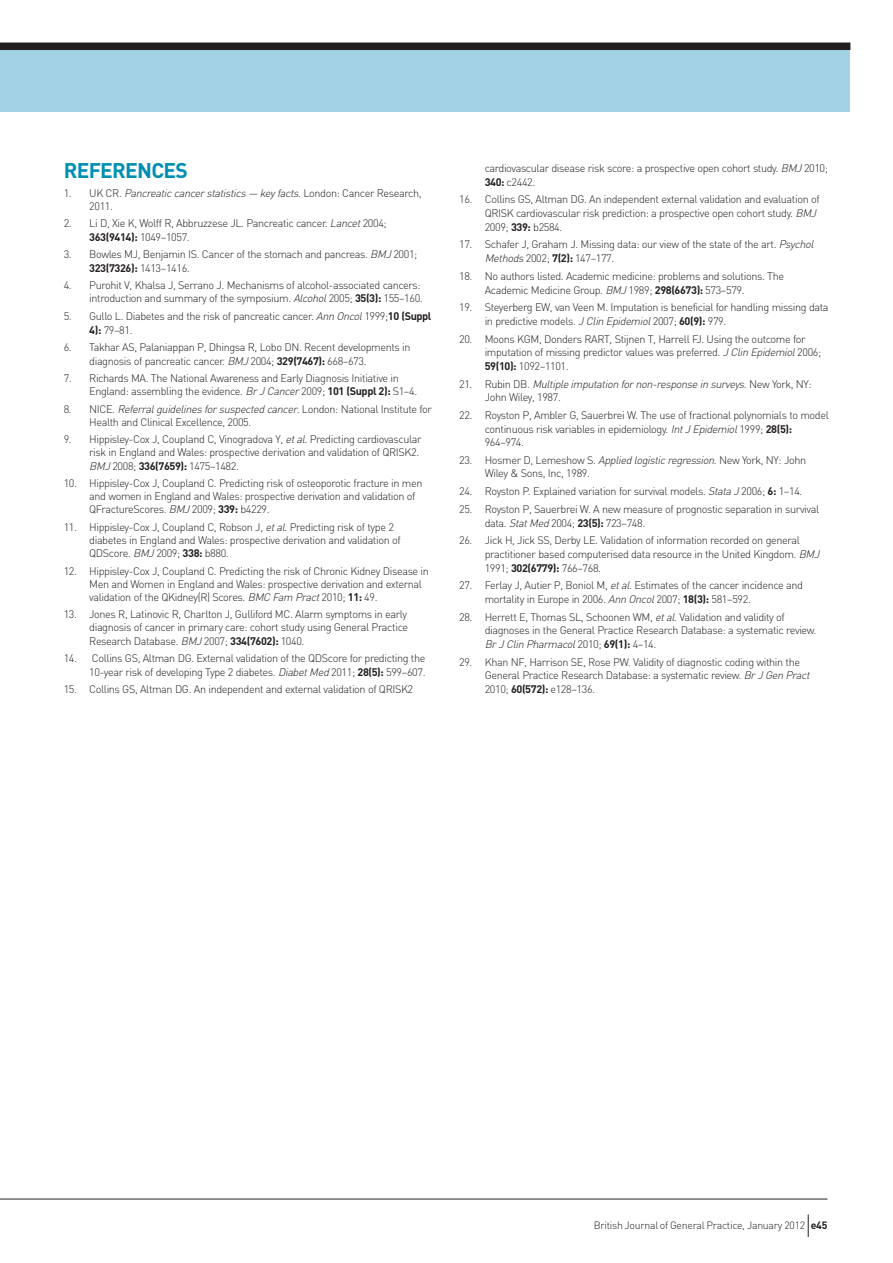
<style>
.page{position:relative;width:893px;height:1263px;background:#fff}
.page>*{position:absolute;margin:0;border:0;box-sizing:border-box;transform-origin:0 0}
.t1{font:700 21px "DIN";letter-spacing:-.035em;color:#008fb3}
.t2{font:300 10.8px/13.6px "DIN";letter-spacing:-.035em;color:#231f20}
.t3{font:italic 300 10.8px/13.4px "DIN";color:#231f20}
.t4{font:300 10.5px "DIN";letter-spacing:-.025em;color:#231f20}
.s1{font-style:italic}
.s2{font-weight:700}
.s3{font-style:normal}
</style>
<div class="page">
<div style="left:0;top:48px;width:850px;height:64px;background:#a2d2e3"></div>
<div style="left:0;top:43px;width:850px;height:7px;background:#231f20"></div>
<hr style="left:0;top:1199px;width:827px;height:1px;background:#231f20">
<svg style="left:808px;top:1214px;width:1px;height:23px"></svg>
<h1 class="t1" style="left:64px;top:159px;width:126px">REFERENCES</h1>
<p class="t2" style="left:89px;top:187px;width:334px;line-height:13px;text-indent:-26px">1. UK CR. <span class="s1">Pancreaticcancerstatistics—key facts</span>. London: Cancer Research,<br>2011.</p>
<p class="t2" style="left:89px;top:217px;width:299px;text-indent:-26px">2. Li D, Xie K, Wolff R, Abbruzzese JL. Pancreatic cancer. <span class="s1">Lancet</span>2004;<br><span class="s2">363(9414):</span> 1049–1057.</p>
<p class="t2" style="left:89px;top:248px;width:330px;text-indent:-26px">3. Bowles MJ, Benjamin IS. Cancer of the stomach and pancreas. <span class="s1">BMJ</span>2001;<br><span class="s2">323(7326):</span> 1413–1416.</p>
<p class="t2" style="left:64px;top:278px;width:361px;text-align:right">4. Purohit V, Khalsa J, Serrano J. Mechanisms of alcohol-associated cancers: introduction and summary of the symposium. <span class="s1">Alcohol</span>2005; <span class="s2">35(3):</span> 155–160.</p>
<p class="t2" style="left:89px;top:310px;width:344px;text-indent:-26px">5. Gullo L. Diabetes and the risk of pancreatic cancer. <span class="s1">AnnOncol</span>1999;<span class="s2">10 (Suppl<br>4):</span> 79–81.</p>
<p class="t2" style="left:89px;top:340px;width:323px;text-indent:-26px">6. Takhar AS, Palaniappan P, Dhingsa R, Lobo DN. Recent developments in diagnosis of pancreatic cancer. <span class="s1">BMJ</span>2004; <span class="s2">329(7467):</span> 668–673.</p>
<p class="t2" style="left:89px;top:371px;width:329px;text-indent:-26px">7. Richards MA. The National Awareness and Early Diagnosis Initiative in<br>England: assembling the evidence. <span class="s1">BrJCancer</span>2009; <span class="s2">101 (Suppl 2):</span> S1–4.</p>
<p class="t2" style="left:89px;top:402px;width:344px;line-height:13px;text-indent:-26px">8. NICE. <span class="s1">Referralguidelinesforsuspectedcancer</span>. London: National Institute for<br>Health and Clinical Excellence, 2005.</p>
<p class="t2" style="left:89px;top:433px;width:334px;line-height:13.2px;text-indent:-26px">9. Hippisley-Cox J, Coupland C, Vinogradova Y, <span class="s1">etal</span>. Predicting cardiovascular risk in England and Wales: prospective derivation and validation of QRISK2.<br><span class="s1">BMJ</span>2008; <span class="s2">336(7659):</span> 1475–1482.</p>
<p class="t2" style="left:89px;top:476px;width:335px;line-height:13.2px;text-indent:-26px">10. Hippisley-Cox J, Coupland C. Predicting risk of osteoporotic fracture in men and women in England and Wales: prospective derivation and validation of<br>QFractureScores. <span class="s1">BMJ</span>2009; <span class="s2">339:</span> b4229.</p>
<p class="t2" style="left:89px;top:520px;width:313px;line-height:13.2px;text-indent:-26px">11. Hippisley-Cox J, Coupland C, Robson J, <span class="s1">etal</span>. Predicting risk of type 2 diabetes in England and Wales: prospective derivation and validation of<br>QDScore. <span class="s1">BMJ</span>2009; <span class="s2">338:</span> b880.</p>
<p class="t2" style="left:89px;top:564px;width:341px;line-height:13.2px;text-indent:-26px">12. Hippisley-Cox J, Coupland C. Predicting the risk of Chronic Kidney Disease in<br>Men and Women in England and Wales: prospective derivation and external validation of the QKidney(R) Scores. <span class="s1">BMCFamPract</span>2010; <span class="s2">11:</span> 49.</p>
<p class="t2" style="left:89px;top:608px;width:320px;line-height:13.2px;text-align:justify;text-indent:-26px">13. Jones R, Latinovic R, Charlton J, Gulliford MC. Alarm symptoms in early diagnosis of cancer in primary care: cohort study using General Practice Research Database. <span class="s1">BMJ</span>2007; <span class="s2">334(7602):</span> 1040.</p>
<p class="t2" style="left:64px;top:652px;width:363px;text-align:right">14. Collins GS, Altman DG. External validation of the QDScore for predicting the<br>10-year risk of developing Type 2 diabetes. <span class="s1">DiabetMed</span>2011; <span class="s2">28(5):</span> 599–607.</p>
<p class="t2" style="left:64px;top:682px;width:351px">15. Collins GS, Altman DG. An independent and external validation of QRISK2</p>
<p class="t2" style="left:485px;top:161px;width:345px">cardiovascular disease risk score: a prospective open cohort study. <span class="s1">BMJ</span>2010;<br><span class="s2">340:</span> c2442.</p>
<p class="t2" style="left:485px;top:193px;width:336px;text-align:justify;text-indent:-26px">16. Collins GS, Altman DG. An independent external validation and evaluation of QRISK cardiovascular risk prediction: a prospective open cohort study. <span class="s1">BMJ </span>2009; <span class="s2">339:</span> b2584.</p>
<p class="t2" style="left:485px;top:238px;width:333px;text-indent:-26px">17. Schafer J, Graham J. Missing data: our view of the state of the art. <span class="s1">Psychol<br>Methods</span>2002; <span class="s2">7(2):</span> 147–177.</p>
<p class="t2" style="left:485px;top:269px;width:301px;text-indent:-26px">18. No authors listed. Academic medicine: problems and solutions. The<br>Academic Medicine Group. <span class="s1">BMJ</span>1989; <span class="s2">298(6673):</span> 573–579.</p>
<p class="t2" style="left:485px;top:301px;width:345px;text-indent:-26px">19. Steyerberg EW, van Veen M. Imputation is beneficial for handling missing data in predictive models. <span class="s1">JClinEpidemiol</span>2007; <span class="s2">60(9):</span> 979.</p>
<p class="t2" style="left:485px;top:332px;width:338px;text-indent:-26px">20. Moons KGM, Donders RART, Stijnen T, Harrell FJ. Using the outcome for imputation of missing predictor values was preferred. <span class="s1">JClinEpidemiol</span>2006;<br><span class="s2">59(10):</span> 1092–1101.</p>
<p class="t3" style="left:485px;top:377px;width:329px;text-indent:-26px"><span class="s3">2 1 . R u b i n D B .</span> Multiple imputation for non-response in surveys. <span class="s3">N ew Yo r k , N Y :<br>John Wiley, 1987.</span></p>
<p class="t2" style="left:485px;top:408px;width:346px;text-indent:-26px">22. Royston P, Ambler G, Sauerbrei W. The use of fractional polynomials to model continuous risk variables in epidemiology. <span class="s1">IntJEpidemiol</span>1999; <span class="s2">28(5):<br></span>964–974.</p>
<p class="t2" style="left:485px;top:453px;width:323px;text-indent:-26px">23. Hosmer D, Lemeshow S. <span class="s1">Appliedlogisticregression</span>. New York, NY: John<br>Wiley &amp; Sons, Inc, 1989.</p>
<p class="t2" style="left:459px;top:485px;width:345px">24. Royston P. Explained variation for survival models. <span class="s1">StataJ</span>2006; <span class="s2">6:</span> 1–14.</p>
<p class="t2" style="left:485px;top:502px;width:336px;text-indent:-26px">25. Royston P, Sauerbrei W. A new measure of prognostic separation in survival data. <span class="s1">StatMed</span>2004; <span class="s2">23(5):</span> 723–748.</p>
<p class="t2" style="left:485px;top:534px;width:339px;text-indent:-26px">26. Jick H, Jick SS, Derby LE. Validation of information recorded on general practitioner based computerised data resource in the United Kingdom. <span class="s1">BMJ<br></span>1991; <span class="s2">302(6779):</span> 766–768.</p>
<p class="t2" style="left:485px;top:579px;width:320px;text-indent:-26px">27. Ferlay J, Autier P, Boniol M, <span class="s1">etal</span>. Estimates of the cancer incidence and mortality in Europe in 2006. <span class="s1">AnnOncol</span>2007; <span class="s2">18(3):</span> 581–592.</p>
<p class="t2" style="left:485px;top:610px;width:333px;text-indent:-26px">28. Herrett E, Thomas SL, Schoonen WM, <span class="s1">etal</span>. Validation and validity of diagnoses in the General Practice Research Database: a systematic review.<br><span class="s1">BrJClinPharmacol</span>2010; <span class="s2">69(1):</span> 4–14.</p>
<p class="t2" style="left:485px;top:655px;width:329px;text-indent:-26px">29. Khan NF, Harrison SE, Rose PW. Validity of diagnostic coding within the<br>General Practice Research Database: a systematic review. <span class="s1">BrJGenPract<br></span>2010; <span class="s2">60(572):</span> e128–136.</p>
<p class="t4" style="left:594px;top:1219px;width:235px">British Journal of General Practice, January 2012 <span class="s2">e45</span></p>
</div>
